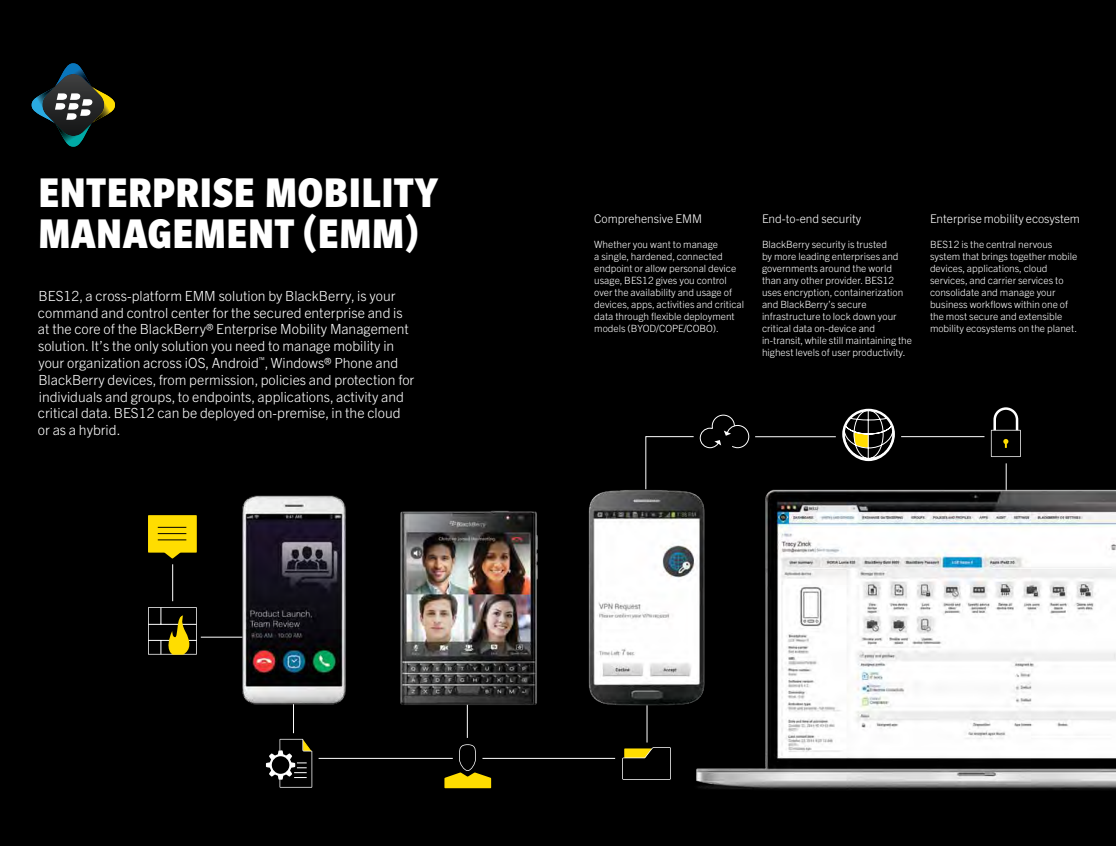
<style>
.page{position:relative;width:1116px;height:846px;background:#000}
.page>*{position:absolute;margin:0;border:0;box-sizing:border-box;transform-origin:0 0}
.t1{font:900 condensed 45px/40.5px "Slate Pro";letter-spacing:.015em;color:#fff}
.t2{font:300 14px/16.8px "Trade Gothic Next LT Pro";color:#fff}
.t3{font:300 12px "Trade Gothic Next LT Pro";letter-spacing:-.005em;color:#fff}
.t4{font:300 10px/12px "Trade Gothic Next LT Pro";color:#fff}
</style>
<div class="page">
<hr style="left:201px;top:637px;width:50px;height:1px;background:#fff">
<hr style="left:293px;top:676px;width:1px;height:57px;background:#fff">
<hr style="left:319px;top:758px;width:134px;height:1px;background:#fff">
<hr style="left:467px;top:672px;width:1px;height:66px;background:#fff">
<hr style="left:482px;top:758px;width:133px;height:1px;background:#fff">
<hr style="left:172px;top:564px;width:1px;height:37px;background:#fff">
<svg style="left:148px;top:515px;width:49px;height:44px;background:#d3b700"></svg>
<svg style="left:148px;top:607px;width:49px;height:48px"></svg>
<svg style="left:266px;top:739px;width:46px;height:49px"></svg>
<svg style="left:444px;top:744px;width:47px;height:44px"></svg>
<svg style="left:622px;top:747px;width:41px;height:33px"></svg>
<img style="left:214px;top:446px;width:449px;height:268px">
<img style="left:663px;top:407px;width:453px;height:383px">
<svg style="left:32px;top:63px;width:83px;height:84px"></svg>
<h1 class="t1" style="left:38px;top:173px;width:401px">ENTERPRISE MOBILITY<br>MANAGEMENT (EMM</h1>
<h1 class="t1" style="left:405px;top:213px;width:15px">)</h1>
<p class="t2" style="left:38px;top:286px;width:378px">BES12, a cross-platform EMM solution by BlackBerry, is your command and control center for the secured enterprise and is at the core of the BlackBerry® Enterprise Mobility Management solution. It’s the only solution you need to manage mobility in your organization across iOS, Android<sup>™</sup>, Windows® Phone and BlackBerry devices, from permission, policies and protection for individuals and groups, to endpoints, applications, activity and critical data. BES12 can be deployed on-premise, in the cloud or as a hybrid.</p>
<p class="t3" style="left:594px;top:210px;width:109px">Comprehensive EMM</p>
<p class="t4" style="left:594px;top:238px;width:151px">Whether you want to manage<br>a single, hardened, connected endpoint or allow personal device usage, BES12 gives you control over the availability and usage of devices, apps, activities and critical data through flexible deployment models (BYOD/COPE/COBO).</p>
<p class="t3" style="left:762px;top:210px;width:101px">End-to-end security</p>
<p class="t4" style="left:762px;top:238px;width:151px">BlackBerry security is trusted<br>by more leading enterprises and governments around the world than any other provider. BES12 uses encryption, containerization and BlackBerry’s secure infrastructure to lock down your critical data on-device and in-transit, while still maintaining the highest levels of user productivity.</p>
<p class="t3" style="left:930px;top:210px;width:151px">Enterprise mobility ecosystem</p>
<p class="t4" style="left:930px;top:238px;width:149px">BES12 is the central nervous system that brings together mobile devices, applications, cloud services, and carrier services to consolidate and manage your business workflows within one of the most secure and extensible mobility ecosystems on the planet.</p>
</div>
